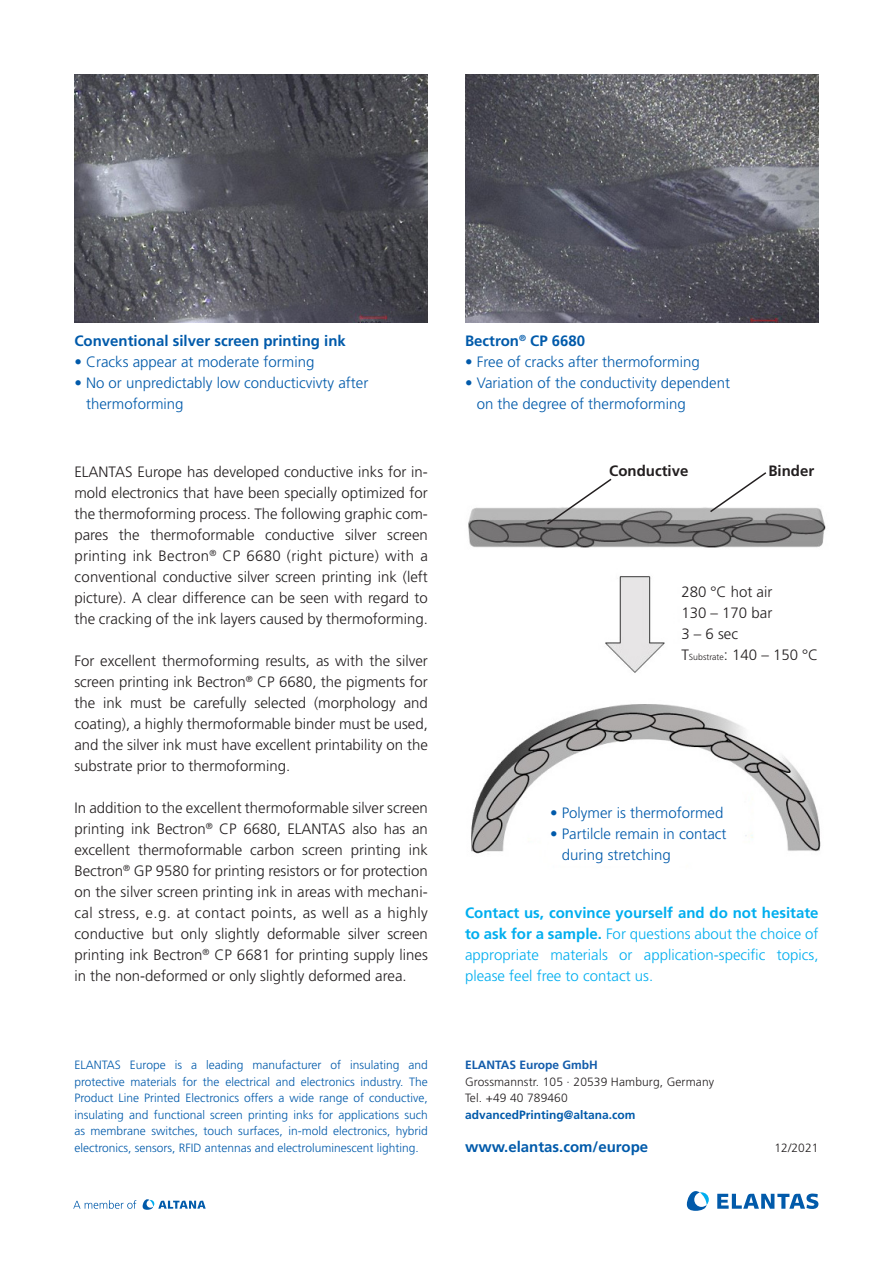
<style>
.page{position:relative;width:893px;height:1263px;background:#fff}
.page>*{position:absolute;margin:0;border:0;box-sizing:border-box;transform-origin:0 0}
.t1{font:300 15px/21px "Frutiger LT Std";color:#231f20;text-align:justify}
.t2{font:300 15px/21px "Frutiger LT Std";color:#015aaa}
.t3{font:300 15px/21px "Frutiger LT Std";color:#00aeef;text-align:justify}
.t4{font:700 15px "Frutiger LT Std";color:#015aaa}
.t5{font:700 15px "Frutiger LT Std";color:#231f20}
.t6{font:300 12px/16.5px "Frutiger LT Std";color:#015aaa;text-align:justify}
.t7{font:300 12px/16.5px "Frutiger LT Std";letter-spacing:.01em;color:#231f20}
.t8{font:700 12px "Frutiger LT Std";color:#015aaa}
.t9{font:700 12px "Frutiger LT Std";color:#135cab}
.s1{font-size:8.7px}
.s2{font-weight:700}
</style>
<div class="page">
<svg style="left:717px;top:1193px;width:101px;height:16px"></svg>
<svg style="left:687px;top:1191px;width:22px;height:20px"></svg>
<svg style="left:143px;top:1199px;width:63px;height:11px"></svg>
<svg style="left:73px;top:1200px;width:63px;height:9px"></svg>
<img style="left:465px;top:74px;width:354px;height:249px">
<img style="left:74px;top:74px;width:354px;height:249px">
<img style="left:468px;top:507px;width:358px;height:347px">
<div style="left:550px;top:807px;width:189px;height:53px;background:#fff"></div>
<div style="left:681px;top:585px;width:150px;height:75px;background:#fff"></div>
<svg style="left:546px;top:478px;width:67px;height:48px"></svg>
<svg style="left:709px;top:472px;width:59px;height:42px"></svg>
<p class="t4" style="left:74px;top:332px;width:273px">Conventional silver screen printing ink</p>
<p class="t2" style="left:74px;top:352px;width:242px">• Cracks appear at moderate forming</p>
<p class="t2" style="left:86px;top:373px;width:284px;text-indent:-12px">• No or unpredictably low conducticvivty after thermoforming</p>
<p class="t1" style="left:74px;top:461px;width:355px">ELANTAS Europe has developed conductive inks for in&shy;mold electronics that have been specially optimized for the thermoforming process. The following graphic com&shy;pares the thermoformable conductive silver screen printing ink Bectron<sup>®</sup> CP 6680 (right picture) with a conventional conductive silver screen printing ink (left picture). A clear difference can be seen with regard to the cracking of the ink layers caused by thermoforming.</p>
<p class="t1" style="left:74px;top:650px;width:355px">For excellent thermoforming results, as with the silver screen printing ink Bectron<sup>®</sup> CP 6680, the pigments for the ink must be carefully selected (morphology and coating), a highly thermoformable binder must be used, and the silver ink must have excellent printability on the substrate prior to thermoforming.</p>
<p class="t1" style="left:74px;top:797px;width:355px">In addition to the excellent thermoformable silver screen printing ink Bectron<sup>®</sup> CP 6680, ELANTAS also has an excellent thermoformable carbon screen printing ink Bectron<sup>®</sup> GP 9580 for printing resistors or for protection on the silver screen printing ink in areas with mechani&shy;cal stress, e.g. at contact points, as well as a highly conductive but only slightly deformable silver screen printing ink Bectron<sup>®</sup> CP 6681 for printing supply lines in the non-deformed or only slightly deformed area.</p>
<p class="t4" style="left:465px;top:332px;width:122px">Bectron<sup>®</sup> CP 6680</p>
<p class="t2" style="left:465px;top:352px;width:236px">• Free of cracks after thermoforming</p>
<p class="t2" style="left:477px;top:373px;width:255px;text-indent:-12px">• Variation of the conductivity dependent on the degree of thermoforming</p>
<p class="t5" style="left:609px;top:462px;width:81px">Conductive</p>
<p class="t5" style="left:768px;top:462px;width:47px">Binder</p>
<p class="t1" style="left:681px;top:581px;width:138px;text-align:left">280 °C hot air<br>130 – 170 bar<br>3 – 6 sec<br>T<span class="s1">Substrate</span>: 140 – 150 °C</p>
<p class="t2" style="left:550px;top:802px;width:175px">• Polymer is thermoformed</p>
<p class="t2" style="left:562px;top:823px;width:166px;text-indent:-12px">• Partilcle remain in contact during stretching</p>
<p class="t3" style="left:465px;top:902px;width:355px"><span class="s2">Contact us, convince yourself and do not hesitate to ask for a sample.</span> For questions about the choice of appropriate materials or application-specific topics, please feel free to contact us.</p>
<p class="t6" style="left:74px;top:1057px;width:355px">ELANTAS Europe is a leading manufacturer of insulating and protective materials for the electrical and electronics industry. The Product Line Printed Electronics offers a wide range of conductive, insulating and functional screen printing inks for applications such as membrane switches, touch surfaces, in-mold electronics, hybrid electronics, sensors, RFID antennas and electroluminescent lighting.</p>
<p class="t9" style="left:465px;top:1058px;width:134px">ELANTAS Europe GmbH</p>
<p class="t7" style="left:465px;top:1074px;width:251px">Grossmannstr. 105 · 20539 Hamburg, Germany<br>Tel. +49 40 789460</p>
<p class="t8" style="left:465px;top:1108px;width:172px">advancedPrinting@altana.com</p>
<p class="t4" style="left:465px;top:1138px;width:185px">www.elantas.com/europe</p>
<p class="t7" style="left:774px;top:1140px;width:46px">12/2021</p>
</div>
